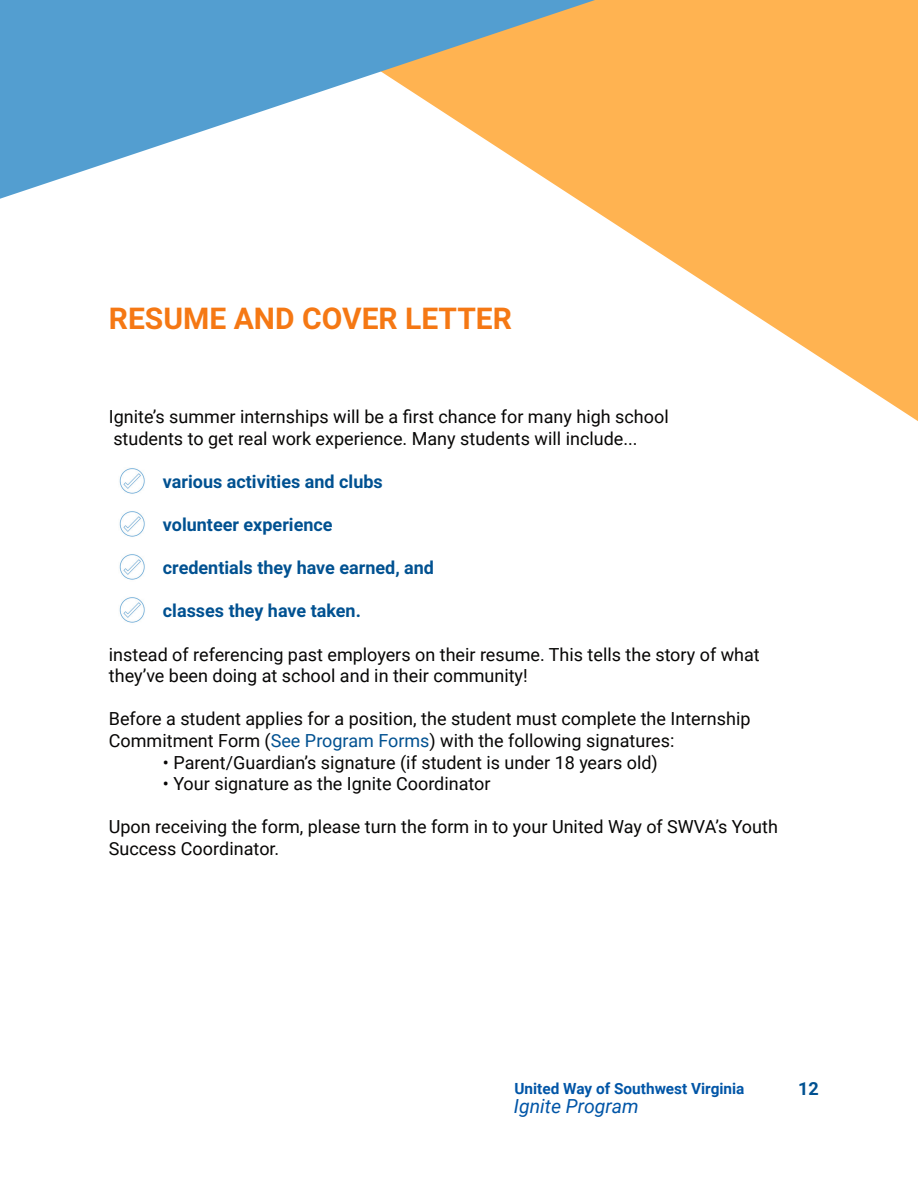
<style>
.page{position:relative;width:918px;height:1188px;background:#fff}
.page>*{position:absolute;margin:0;border:0;box-sizing:border-box;transform-origin:0 0}
.t1{font:700 30px "Roboto";color:#f57814}
.t2{font:italic 19.35px "Roboto";color:#0155a7}
.t3{font:18px/21.6px "Roboto";color:#070605}
.t4{font:700 18px "Roboto";color:#005191}
.t5{font:700 15.3px "Roboto";color:#0155a7}
.s1{color:#005191}
</style>
<div class="page">
<svg style="left:577px;top:0;width:341px;height:421px;fill:#ffb351"></svg>
<svg style="left:0;top:0;width:595px;height:199px"></svg>
<img style="left:119px;top:468px;width:26px;height:26px">
<img style="left:119px;top:511px;width:26px;height:26px">
<img style="left:119px;top:554px;width:26px;height:26px">
<img style="left:119px;top:597px;width:26px;height:26px">
<p class="t1" style="left:109px;top:298px;width:405px">RESUME AND COVER LETTER</p>
<p class="t3" style="left:109px;top:405px;width:561px">Ignite’s summer internships will be a first chance for many high school</p>
<p class="t3" style="left:113px;top:427px;width:526px">students to get real work experience. Many students will include...</p>
<p class="t4" style="left:163px;top:469px;width:221px">various activities and clubs</p>
<p class="t4" style="left:163px;top:512px;width:171px">volunteer experience</p>
<p class="t4" style="left:163px;top:555px;width:273px">credentials they have earned, and</p>
<p class="t4" style="left:163px;top:598px;width:200px">classes they have taken.</p>
<p class="t3" style="left:109px;top:643px;width:652px">instead of referencing past employers on their resume. This tells the story of what they’ve been doing at school and in their community!</p>
<p class="t3" style="left:109px;top:708px;width:643px">Before a student applies for a position, the student must complete the Internship<br>Commitment Form (<span class="s1">See Program Forms</span>) with the following signatures:</p>
<p class="t3" style="left:163px;top:751px;width:496px">• Parent/Guardian’s signature (if student is under 18 years old)</p>
<p class="t3" style="left:163px;top:772px;width:329px">• Your signature as the Ignite Coordinator</p>
<p class="t3" style="left:109px;top:816px;width:671px">Upon receiving the form, please turn the form in to your United Way of SWVA’s Youth<br>Success Coordinator.</p>
<p class="t5" style="left:515px;top:1078px;width:231px">United Way of Southwest Virginia</p>
<p class="t2" style="left:514px;top:1092px;width:126px">Ignite Program</p>
<p class="t4" style="left:798px;top:1076px;width:22px">12</p>
</div>
